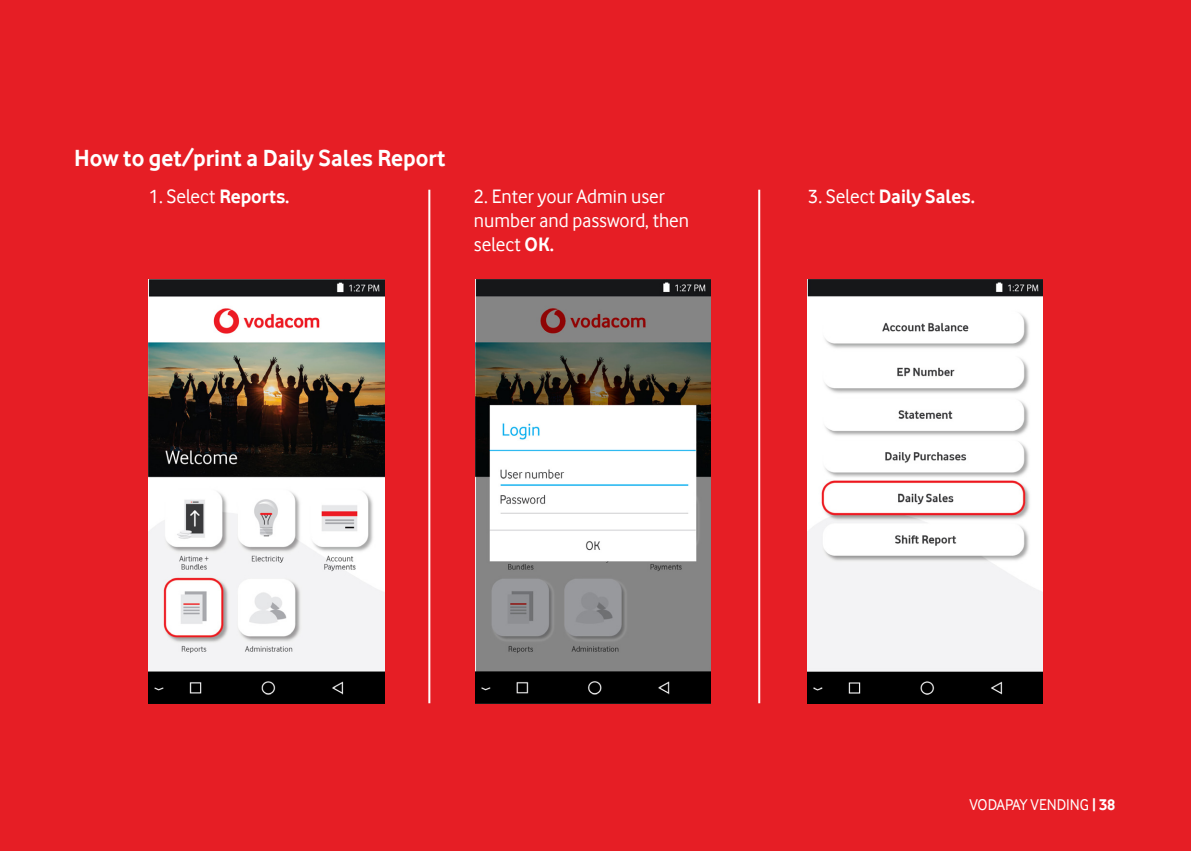
<style>
.page{position:relative;width:1191px;height:851px;background:#fff}
.page>*{position:absolute;margin:0;border:0;box-sizing:border-box;transform-origin:0 0}
.t1{font:700 24px "Vodafone Rg";color:#fff}
.t2{font:20px/24px "Vodafone Rg";color:#fff}
.t3{font:700 20px "Vodafone Rg";color:#fff}
.t4{font:16px "Vodafone Rg";color:#fff}
.s1{font-weight:700}
.s2{font-weight:400}
</style>
<div class="page">
<div style="left:0;top:0;width:1191px;height:850px;background:#e61e25"></div>
<hr style="left:428px;top:190px;width:2px;height:513px;background:#fff">
<hr style="left:758px;top:190px;width:2px;height:513px;background:#fff">
<img style="left:475px;top:279px;width:236px;height:424px">
<img style="left:149px;top:279px;width:236px;height:424px">
<img style="left:808px;top:279px;width:234px;height:424px">
<p class="t1" style="left:74px;top:144px;width:373px">How to get/print a Daily Sales Report</p>
<p class="t2" style="left:149px;top:184px;width:142px">1. Select <span class="s1">Reports.</span></p>
<p class="t2" style="left:474px;top:184px;width:217px">2. Enter your Admin user number and password, then select <span class="s1">OK.</span></p>
<p class="t3" style="left:808px;top:185px;width:168px"><span class="s2">3. Select</span> Daily Sales.</p>
<p class="t4" style="left:969px;top:795px;width:147px">VODAPAY VENDING <span class="s1">| 38</span></p>
</div>
